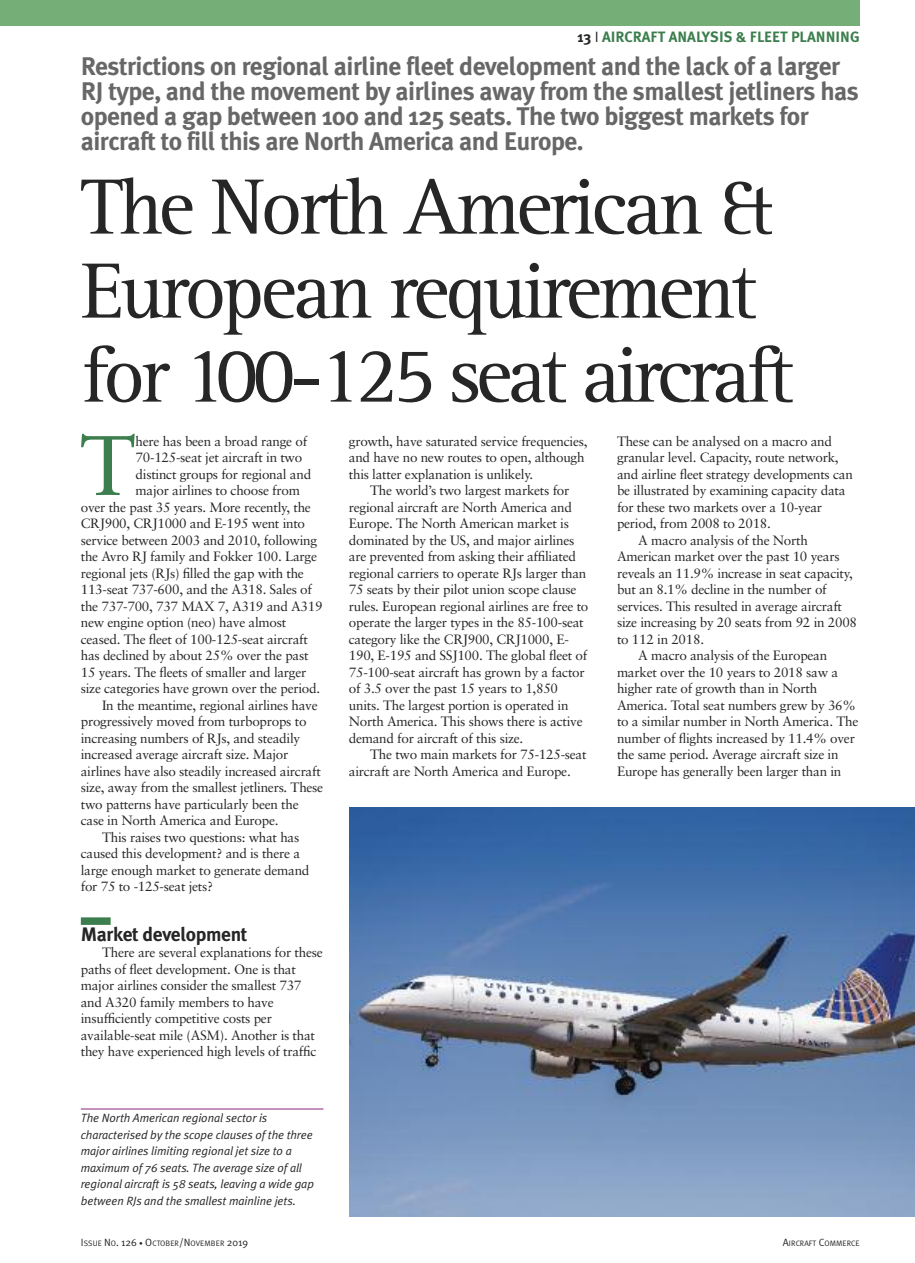
<style>
.page{position:relative;width:915px;height:1263px;background:#fff}
.page>*{position:absolute;margin:0;border:0;box-sizing:border-box;transform-origin:0 0}
.t1{font:84.3px "Sabon";color:#3c7e4d}
.t2{font:81px/84px "Rotis Serif";letter-spacing:-.05em;color:#272627}
.t3{font:700 25.5px/24.8px "Meta Plus";letter-spacing:-.02em;color:#686768}
.t4{font:700 19.5px "Meta Plus";letter-spacing:-.02em;color:#272627}
.t5{font:700 15px "Meta Plus";color:#3c7e4d}
.t6{font:13.5px/16.5px "Sabon";letter-spacing:-.02em;color:#272627}
.t7{font:italic 12px/16.5px "Meta Plus Normal";letter-spacing:-.005em;color:#272627}
.t8{font:7.8px "Meta Plus Normal";letter-spacing:.005em;color:#272627}
.s1{color:#272627}
.s2{font-family:"Meta Plus Normal";font-weight:400;color:#272627}
.s3{font-size:10.5px}
.s4{font-size:7.5px}
</style>
<div class="page">
<div style="left:0;top:0;width:859px;height:26px;background:#75ae76"></div>
<div style="left:81px;top:917px;width:30px;height:8px;background:#3c7e4d"></div>
<img style="left:349px;top:808px;width:565px;height:408px">
<hr style="left:81px;top:1108px;width:242px;height:1px;background:#882480">
<p class="t5" style="left:577px;top:28px;width:283px"><span class="s1">13</span> <span class="s2">I</span> AIRCRAFT ANALYSIS &amp; FLEET PLANNING</p>
<p class="t3" style="left:81px;top:54px;width:779px">Restrictions on regional airline fleet development and the lack of a larger RJ type, and the movement by airlines away from the smallest jetliners has opened a gap between 100 and 125 seats. The two biggest markets for aircraft to fill this are North America and Europe.</p>
<h2 class="t2" style="left:81px;top:173px;width:713px">The North American &amp;<br>European requirement for 100-125 seat aircraft</h2>
<h1 class="t1" style="left:80px;top:431px;width:58px">T</h1>
<p class="t6" style="left:136px;top:434px;width:173px">here has been a broad range of</p>
<p class="t6" style="left:136px;top:450px;width:168px">70-125-seat jet aircraft in two</p>
<p class="t6" style="left:136px;top:467px;width:177px">distinct groups for regional and</p>
<p class="t6" style="left:136px;top:483px;width:166px">major airlines to choose from</p>
<p class="t6" style="left:81px;top:500px;width:231px">over the past 35 years. More recently, the</p>
<p class="t6" style="left:81px;top:516px;width:226px">CRJ900, CRJ1000 and E-195 went into</p>
<p class="t6" style="left:81px;top:533px;width:238px">service between 2003 and 2010, following</p>
<p class="t6" style="left:81px;top:549px;width:237px">the Avro RJ family and Fokker 100. Large</p>
<p class="t6" style="left:81px;top:566px;width:224px">regional jets (RJs) filled the gap with the</p>
<p class="t6" style="left:81px;top:582px;width:232px">113-seat 737-600, and the A318. Sales of</p>
<p class="t6" style="left:81px;top:599px;width:243px">the 737-700, 737 MAX 7, A319 and A319</p>
<p class="t6" style="left:81px;top:615px;width:207px">new engine option (neo) have almost</p>
<p class="t6" style="left:81px;top:632px;width:228px">ceased. The fleet of 100-125-seat aircraft</p>
<p class="t6" style="left:81px;top:648px;width:229px">has declined by about 25% over the past</p>
<p class="t6" style="left:81px;top:665px;width:227px">15 years. The fleets of smaller and larger</p>
<p class="t6" style="left:81px;top:681px;width:241px">size categories have grown over the period.</p>
<p class="t6" style="left:102px;top:698px;width:217px">In the meantime, regional airlines have</p>
<p class="t6" style="left:81px;top:714px;width:227px">progressively moved from turboprops to</p>
<p class="t6" style="left:81px;top:731px;width:221px">increasing numbers of RJs, and steadily</p>
<p class="t6" style="left:81px;top:747px;width:209px">increased average aircraft size. Major</p>
<p class="t6" style="left:81px;top:764px;width:241px">airlines have also steadily increased aircraft</p>
<p class="t6" style="left:81px;top:780px;width:244px">size, away from the smallest jetliners. These</p>
<p class="t6" style="left:81px;top:797px;width:219px">two patterns have particularly been the</p>
<p class="t6" style="left:81px;top:813px;width:199px">case in North America and Europe.</p>
<p class="t6" style="left:102px;top:830px;width:199px">This raises two questions: what has</p>
<p class="t6" style="left:81px;top:846px;width:221px">caused this development? and is there a</p>
<p class="t6" style="left:81px;top:863px;width:230px">large enough market to generate demand</p>
<p class="t6" style="left:81px;top:879px;width:134px">for 75 to -125-seat jets?</p>
<h3 class="t4" style="left:81px;top:922px;width:168px">Market development</h3>
<p class="t6" style="left:81px;top:945px;width:243px;text-indent:21px">There are several explanations for these paths of fleet development. One is that major airlines consider the smallest 737 and A320 family members to have insufficiently competitive costs per available-seat mile (ASM). Another is that they have experienced high levels of traffic</p>
<p class="t7" style="left:81px;top:1110px;width:234px">The North American regional sector is characterised by the scope clauses of the three major airlines limiting regional jet size to a maximum of 76 seats. The average size of all regional aircraft is 58 seats, leaving a wide gap between RJs and the smallest mainline jets.</p>
<p class="t6" style="left:349px;top:434px;width:240px">growth, have saturated service frequencies, and have no new routes to open, although this latter explanation is unlikely.</p>
<p class="t6" style="left:349px;top:483px;width:241px;text-indent:21px">The world’s two largest markets for regional aircraft are North America and Europe. The North American market is dominated by the US, and major airlines are prevented from asking their affiliated regional carriers to operate RJs larger than 75 seats by their pilot union scope clause rules. European regional airlines are free to operate the larger types in the 85-100-seat category like the CRJ900, CRJ1000, E-190, E-195 and SSJ100. The global fleet of 75-100-seat aircraft has grown by a factor of 3.5 over the past 15 years to 1,850 units. The largest portion is operated in North America. This shows there is active demand for aircraft of this size.</p>
<p class="t6" style="left:349px;top:747px;width:239px;text-indent:21px">The two main markets for 75-125-seat aircraft are North America and Europe.</p>
<p class="t6" style="left:616px;top:434px;width:216px">These can be analysed on a macro and</p>
<p class="t6" style="left:616px;top:450px;width:223px">granular level. Capacity, route network,</p>
<p class="t6" style="left:616px;top:467px;width:237px">and airline fleet strategy developments can</p>
<p class="t6" style="left:616px;top:483px;width:230px">be illustrated by examining capacity data</p>
<p class="t6" style="left:616px;top:500px;width:206px">for these two markets over a 10-year</p>
<p class="t6" style="left:616px;top:516px;width:155px">period, from 2008 to 2018.</p>
<p class="t6" style="left:638px;top:533px;width:171px">A macro analysis of the North</p>
<p class="t6" style="left:616px;top:549px;width:224px">American market over the past 10 years</p>
<p class="t6" style="left:616px;top:566px;width:237px">reveals an 11.9% increase in seat capacity,</p>
<p class="t6" style="left:616px;top:582px;width:211px">but an 8.1% decline in the number of</p>
<p class="t6" style="left:616px;top:599px;width:226px">services. This resulted in average aircraft</p>
<p class="t6" style="left:616px;top:615px;width:241px">size increasing by 20 seats from 92 in 2008</p>
<p class="t6" style="left:616px;top:632px;width:89px">to 112 in 2018.</p>
<p class="t6" style="left:638px;top:648px;width:190px">A macro analysis of the European</p>
<p class="t6" style="left:616px;top:665px;width:222px">market over the 10 years to 2018 saw a</p>
<p class="t6" style="left:616px;top:681px;width:202px">higher rate of growth than in North</p>
<p class="t6" style="left:616px;top:698px;width:240px">America. Total seat numbers grew by 36%</p>
<p class="t6" style="left:616px;top:714px;width:243px">to a similar number in North America. The</p>
<p class="t6" style="left:616px;top:731px;width:239px">number of flights increased by 11.4% over</p>
<p class="t6" style="left:616px;top:747px;width:223px">the same period. Average aircraft size in</p>
<p class="t6" style="left:616px;top:764px;width:226px">Europe has generally been larger than in</p>
<p class="t8" style="left:81px;top:1238px;width:169px"><span class="s3">I</span>SSUE <span class="s3">N</span>O<span class="s3">. 126</span> <span class="s4">•</span> <span class="s3">O</span>CTOBER<span class="s3">/N</span>OVEMBER <span class="s3">2019</span></p>
<p class="t8" style="left:782px;top:1238px;width:78px"><span class="s3">A</span>IRCRAFT <span class="s3">C</span>OMMERCE</p>
</div>
